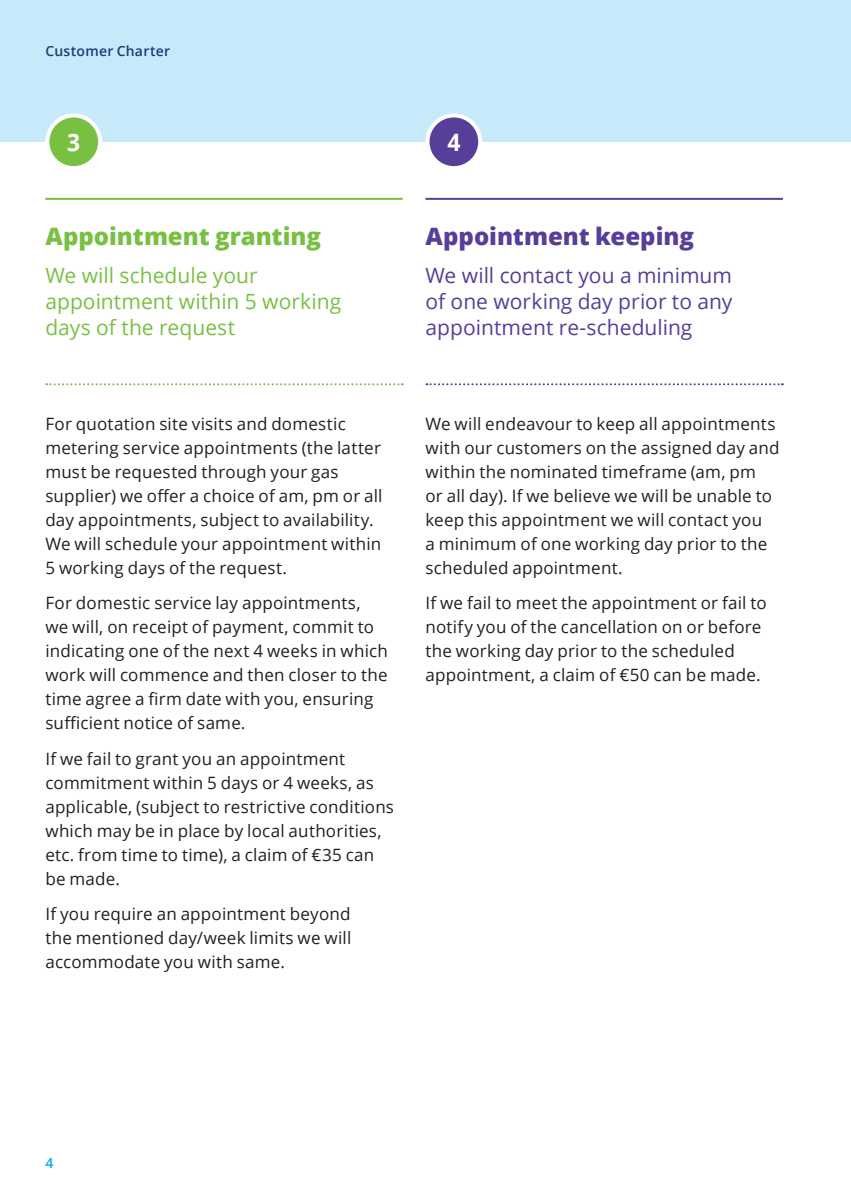
<style>
.page{position:relative;width:851px;height:1191px;background:#fff}
.page>*{position:absolute;margin:0;border:0;box-sizing:border-box;transform-origin:0 0}
.t1{font:800 24px "Open Sans";color:#78c042}
.t2{font:800 24px "Open Sans";color:#573e99}
.t3{font:700 24px "Open Sans";color:#fff;scale:.95 1}
.t4{font:21px/26px "Open Sans";color:#573e99;text-align:justify}
.t5{font:21px/26px "Open Sans";color:#78c042}
.t6{font:17px/24px "Open Sans";letter-spacing:.01em;color:#231f20}
.t7{font:600 14px "Open Sans";letter-spacing:.02em;color:#233877}
.t8{font:600 14px "Open Sans";color:#00aeef}
</style>
<div class="page">
<hr style="left:45px;top:198px;width:358px;height:2px;background:#78c042">
<svg style="left:46px;top:383px;width:357px;height:2px"></svg>
<hr style="left:425px;top:198px;width:357px;height:2px;background:#573e99">
<svg style="left:426px;top:383px;width:356px;height:2px"></svg>
<div style="left:0;top:0;width:850px;height:142px;background:#c6eafa"></div>
<hr style="left:850px;top:0;width:1px;height:142px;background:#c6eafa">
<div style="left:427px;top:115px;width:53px;height:53px;background:#573e99;border-radius:50%"></div>
<div style="left:425px;top:113px;width:57px;height:57px;border:4px solid #fff;border-radius:50%"></div>
<div style="left:47px;top:115px;width:53px;height:53px;background:#78c042;border-radius:50%"></div>
<div style="left:45px;top:113px;width:57px;height:57px;border:4px solid #fff;border-radius:50%"></div>
<p class="t7" style="left:45px;top:41px;width:126px">Customer Charter</p>
<h1 class="t3" style="left:67px;top:125px;width:15px">3</h1>
<h1 class="t3" style="left:447px;top:125px;width:15px">4</h1>
<h1 class="t1" style="left:45px;top:218px;width:277px">Appointment granting</h1>
<p class="t5" style="left:45px;top:261px;width:297px">We will schedule your appointment within 5 working days of the request</p>
<p class="t6" style="left:45px;top:411px;width:338px">For quotation site visits and domestic metering service appointments (the latter must be requested through your gas supplier) we offer a choice of am, pm or all day appointments, subject to availability.<br>We will schedule your appointment within 5 working days of the request.</p>
<p class="t6" style="left:45px;top:591px;width:344px">For domestic service lay appointments,<br>we will, on receipt of payment, commit to indicating one of the next 4 weeks in which work will commence and then closer to the time agree a firm date with you, ensuring sufficient notice of same.</p>
<p class="t6" style="left:45px;top:746px;width:350px">If we fail to grant you an appointment commitment within 5 days or 4 weeks, as applicable, (subject to restrictive conditions which may be in place by local authorities, etc. from time to time), a claim of €35 can be made.</p>
<p class="t6" style="left:45px;top:901px;width:307px;text-align:justify">If you require an appointment beyond the mentioned day/week limits we will accommodate you with same.</p>
<h1 class="t2" style="left:425px;top:218px;width:270px">Appointment keeping</h1>
<p class="t4" style="left:425px;top:261px;width:308px">We will contact you a minimum of one working day prior to any appointment re-scheduling</p>
<p class="t6" style="left:425px;top:411px;width:355px">We will endeavour to keep all appointments with our customers on the assigned day and within the nominated timeframe (am, pm<br>or all day). If we believe we will be unable to keep this appointment we will contact you<br>a minimum of one working day prior to the scheduled appointment.</p>
<p class="t6" style="left:425px;top:591px;width:343px">If we fail to meet the appointment or fail to notify you of the cancellation on or before the working day prior to the scheduled appointment, a claim of €50 can be made.</p>
<p class="t8" style="left:45px;top:1153px;width:9px">4</p>
</div>
